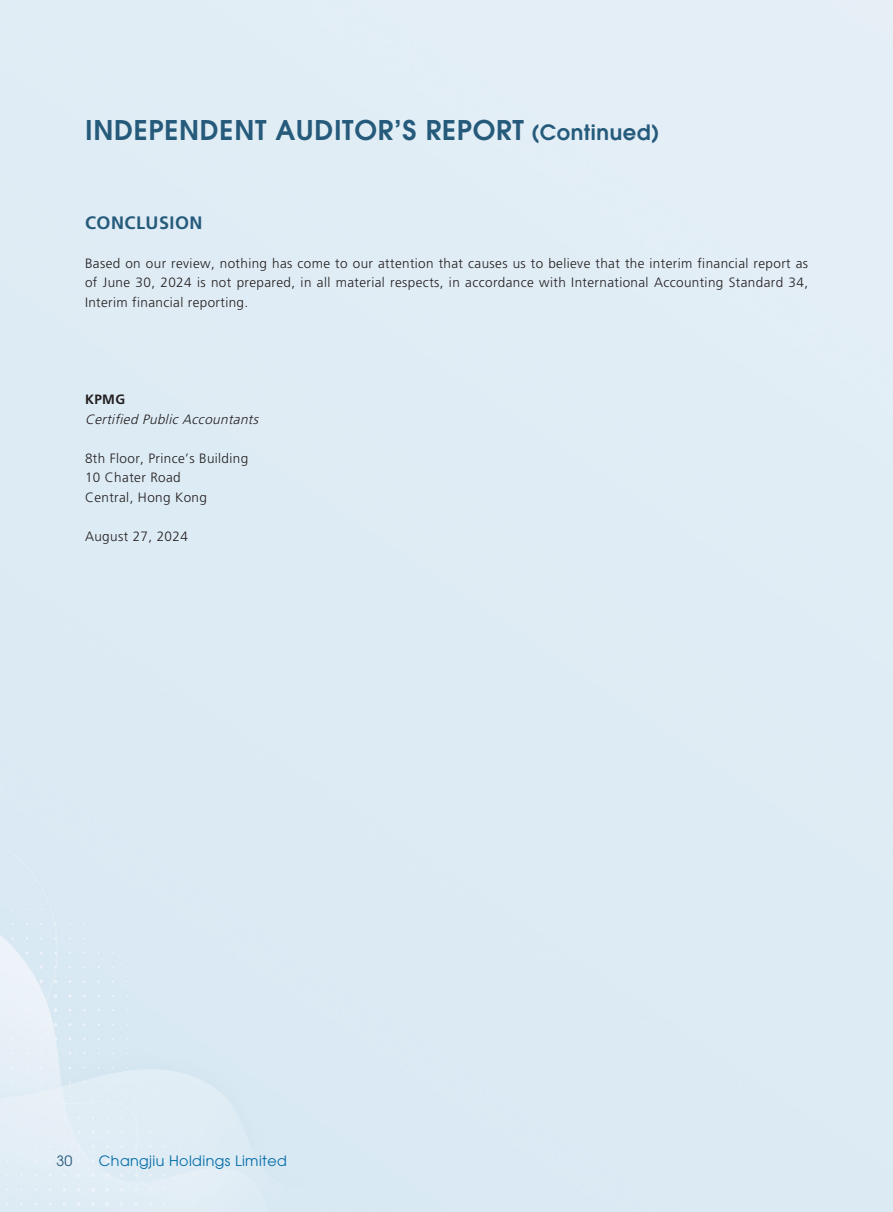
<style>
.page{position:relative;width:893px;height:1212px;background:#fff}
.page>*{position:absolute;margin:0;border:0;box-sizing:border-box;transform-origin:0 0}
.t1{font:600 27px "ITC Avant Garde Pro";letter-spacing:.03em;color:#255a7b}
.t2{font:700 18px "Frutiger LT Pro";letter-spacing:.03em;color:#255a7b}
.t3{font:14.25px "ITC Avant Garde Pro";letter-spacing:.03em;color:#006ba7}
.t4{font:14.25px "ITC Avant Garde Pro";color:#255a7b}
.t5{font:300 13.5px/19.5px "Frutiger LT Pro";letter-spacing:.03em;color:#231f20;text-align:justify}
.t6{font:italic 300 13.5px "Frutiger LT Pro";color:#231f20}
.t7{font:700 13.5px "Frutiger LT Pro";color:#231f20}
.s1{font-size:21px}
</style>
<div class="page">
<h1 class="t1" style="left:85px;top:113px;width:576px">INDEPENDENT AUDITOR’S REPORT <span class="s1">(Continued)</span></h1>
<h2 class="t2" style="left:85px;top:212px;width:119px">CONCLUSION</h2>
<p class="t5" style="left:85px;top:253px;width:725px">Based on our review, nothing has come to our attention that causes us to believe that the interim financial report as of June 30, 2024 is not prepared, in all material respects, in accordance with International Accounting Standard 34, Interim financial reporting.</p>
<p class="t7" style="left:85px;top:391px;width:42px">KPMG</p>
<p class="t6" style="left:85px;top:411px;width:178px">Certified Public Accountants</p>
<p class="t5" style="left:85px;top:448px;width:165px;text-align:left">8th Floor, Prince’s Building<br>10 Chater Road<br>Central, Hong Kong</p>
<p class="t5" style="left:85px;top:526px;width:104px">August 27, 2024</p>
<p class="t4" style="left:56px;top:1152px;width:17px">30</p>
<p class="t3" style="left:99px;top:1152px;width:190px">Changjiu Holdings Limited</p>
</div>
